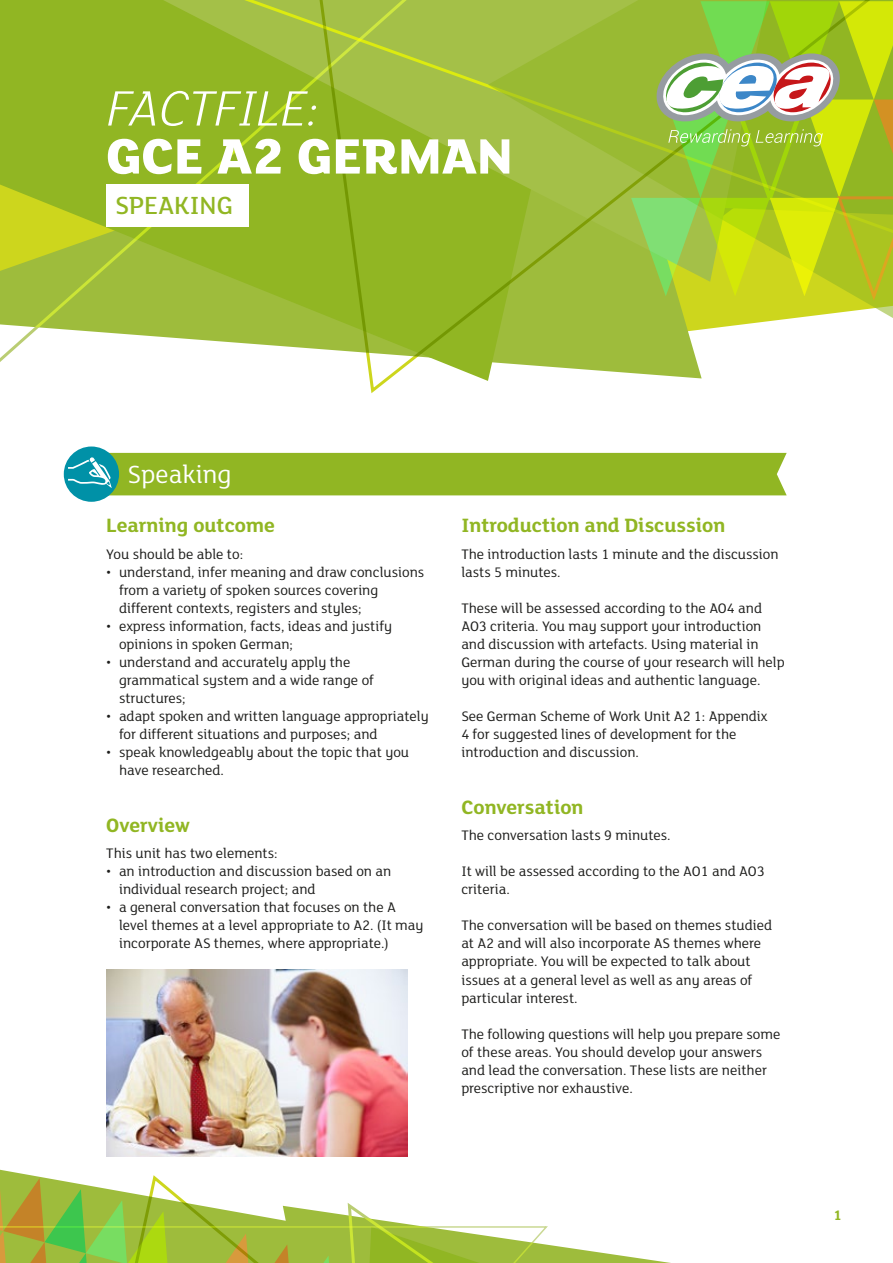
<style>
.page{position:relative;width:893px;height:1263px;background:#fff}
.page>*{position:absolute;margin:0;border:0;box-sizing:border-box;transform-origin:0 0}
.t1{font:800 54px "FS Lola";color:#fff}
.t2{font:italic 300 54px "FS Lola";color:#fff}
.t3{font:500 27px "FS Lola";color:#91b623}
.t4{font:27px "FS Lola";color:#fff}
.t5{font:700 21px "FS Lola";color:#91b623}
.t6{font:15px/18px "FS Lola";color:#1d1d1b}
.t7{font:700 15px "FS Lola";color:#91b623}
</style>
<div class="page">
<svg style="left:0;top:1169px;width:671px;height:94px"></svg>
<svg style="left:0;top:0;width:313px;height:362px;background:#a0bf3a"></svg>
<svg style="left:313px;top:0;width:580px;height:393px"></svg>
<svg style="left:631px;top:1px;width:262px;height:301px;background:#aaca3d"></svg>
<div style="left:106px;top:184px;width:142px;height:42px;background:#fff"></div>
<div style="left:64px;top:446px;width:55px;height:56px;background:#0091a7;border-radius:50%"></div>
<svg style="left:68px;top:453px;width:719px;height:42px;background:#8ab52e"></svg>
<img style="left:106px;top:969px;width:302px;height:188px">
<h1 class="t2" style="left:106px;top:73px;width:214px">FACTFILE:</h1>
<h1 class="t1" style="left:106px;top:119px;width:408px">GCE A2 GERMAN</h1>
<h2 class="t3" style="left:115px;top:188px;width:119px">SPEAKING</h2>
<h2 class="t4" style="left:128px;top:456px;width:106px">Speaking</h2>
<h3 class="t5" style="left:106px;top:511px;width:170px">Learning outcome</h3>
<p class="t6" style="left:106px;top:544px;width:138px">You should be able to:</p>
<p class="t6" style="left:119px;top:562px;width:307px;text-indent:-13px">• understand, infer meaning and draw conclusions from a variety of spoken sources covering different contexts, registers and styles;</p>
<p class="t6" style="left:119px;top:616px;width:274px;text-indent:-13px">• express information, facts, ideas and justify opinions in spoken German;</p>
<p class="t6" style="left:119px;top:652px;width:256px;text-indent:-13px">• understand and accurately apply the grammatical system and a wide range of structures;</p>
<p class="t6" style="left:119px;top:706px;width:311px;text-indent:-13px">• adapt spoken and written language appropriately for different situations and purposes; and</p>
<p class="t6" style="left:119px;top:742px;width:292px;text-indent:-13px">• speak knowledgeably about the topic that you have researched.</p>
<h3 class="t5" style="left:106px;top:811px;width:85px">Overview</h3>
<p class="t6" style="left:106px;top:844px;width:173px">This unit has two elements:</p>
<p class="t6" style="left:119px;top:862px;width:274px;text-indent:-13px">• an introduction and discussion based on an individual research project; and</p>
<p class="t6" style="left:119px;top:898px;width:306px;text-indent:-13px">• a general conversation that focuses on the A level themes at a level appropriate to A2. (It may incorporate AS themes, where appropriate.)</p>
<h3 class="t5" style="left:461px;top:511px;width:265px">Introduction and Discussion</h3>
<p class="t6" style="left:461px;top:544px;width:319px">The introduction lasts 1 minute and the discussion lasts 5 minutes.</p>
<p class="t6" style="left:461px;top:598px;width:325px">These will be assessed according to the AO4 and AO3 criteria. You may support your introduction and discussion with artefacts. Using material in German during the course of your research will help you with original ideas and authentic language.</p>
<p class="t6" style="left:461px;top:706px;width:308px">See German Scheme of Work Unit A2 1: Appendix<br>4 for suggested lines of development for the introduction and discussion.</p>
<h3 class="t5" style="left:461px;top:793px;width:124px">Conversation</h3>
<p class="t6" style="left:461px;top:826px;width:211px">The conversation lasts 9 minutes.</p>
<p class="t6" style="left:461px;top:862px;width:305px">It will be assessed according to the AO1 and AO3 criteria.</p>
<p class="t6" style="left:461px;top:916px;width:312px">The conversation will be based on themes studied at A2 and will also incorporate AS themes where appropriate. You will be expected to talk about issues at a general level as well as any areas of particular interest.</p>
<p class="t6" style="left:461px;top:1024px;width:320px">The following questions will help you prepare some of these areas. You should develop your answers and lead the conversation. These lists are neither prescriptive nor exhaustive.</p>
<p class="t7" style="left:834px;top:1205px;width:10px">1</p>
</div>
